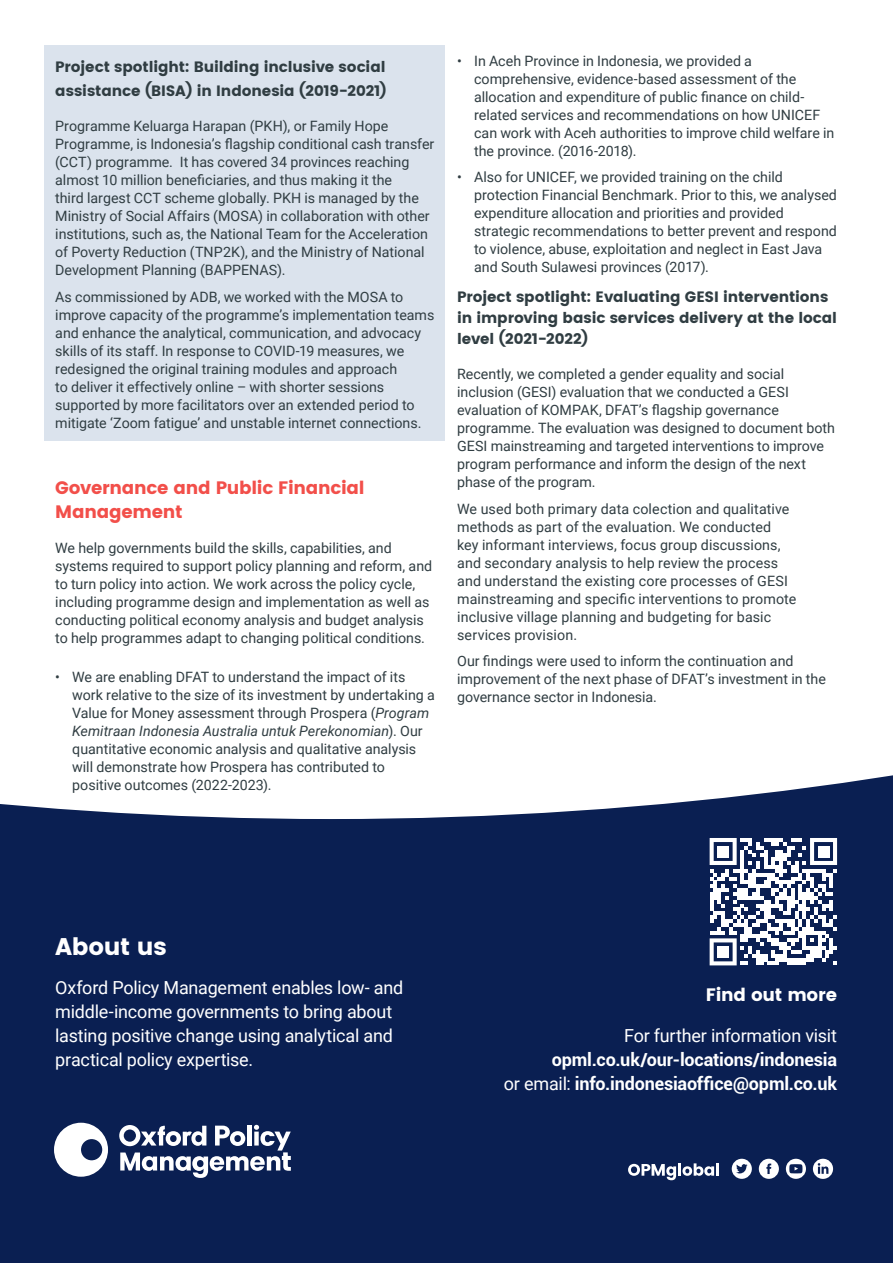
<style>
.page{position:relative;width:893px;height:1263px;background:#0a1f52}
.page>*{position:absolute;margin:0;border:0;box-sizing:border-box;transform-origin:0 0}
.t1{font:24px "Poppins";letter-spacing:-.015em;color:#fff}
.t2{font:18px/24px "Roboto";letter-spacing:-.015em;color:#fff}
.t3{font:700 18px/24px "Roboto";letter-spacing:-.01em;color:#fff;text-align:right}
.t4{font:18px/24px "Poppins";letter-spacing:-.015em;color:#f24f4a}
.t5{font:18px "Poppins";letter-spacing:-.015em;color:#fff}
.t6{font:15px/21px "Poppins";letter-spacing:-.005em;color:#303d42}
.t7{font:14.25px/18px "Roboto";color:#303d42}
.s1{font-style:italic}
.s2{font-weight:400}
</style>
<div class="page">
<div style="left:0;top:0;width:893px;height:819px;background:#fff"></div>
<div style="left:44px;top:46px;width:400px;height:395px;background:#dbe3ed"></div>
<svg style="left:119px;top:1125px;width:172px;height:53px"></svg>
<svg style="left:54px;top:1123px;width:54px;height:54px"></svg>
<svg style="left:786px;top:1159px;width:20px;height:20px"></svg>
<svg style="left:732px;top:1159px;width:20px;height:20px"></svg>
<svg style="left:759px;top:1159px;width:20px;height:20px"></svg>
<svg style="left:813px;top:1159px;width:20px;height:20px"></svg>
<svg style="left:628px;top:1163px;width:91px;height:17px"></svg>
<svg style="left:710px;top:838px;width:127px;height:127px"></svg>
<div style="left:717px;top:846px;width:12px;height:11px;background:#fff"></div>
<div style="left:818px;top:846px;width:11px;height:11px;background:#fff"></div>
<div style="left:717px;top:946px;width:12px;height:12px;background:#fff"></div>
<p class="t6" style="left:55px;top:55px;width:333px;line-height:24px">Project spotlight: Building inclusive social assistance (BISA) in Indonesia (2019-2021)</p>
<p class="t7" style="left:55px;top:116px;width:381px">Programme Keluarga Harapan (PKH), or Family Hope Programme, is Indonesia’s flagship conditional cash transfer (CCT) programme. It has covered 34 provinces reaching almost 10 million beneficiaries, and thus making it the<br>third largest CCT scheme globally. PKH is managed by the Ministry of Social Affairs (MOSA) in collaboration with other institutions, such as, the National Team for the Acceleration of Poverty Reduction (TNP2K), and the Ministry of National Development Planning (BAPPENAS).</p>
<p class="t7" style="left:55px;top:287px;width:381px">As commissioned by ADB, we worked with the MOSA to improve capacity of the programme’s implementation teams and enhance the analytical, communication, and advocacy skills of its staff. In response to COVID-19 measures, we redesigned the original training modules and approach<br>to deliver it effectively online – with shorter sessions supported by more facilitators over an extended period to mitigate ‘Zoom fatigue’ and unstable internet connections.</p>
<p class="t4" style="left:55px;top:476px;width:311px">Governance and Public Financial<br>Management</p>
<p class="t7" style="left:55px;top:538px;width:378px">We help governments build the skills, capabilities, and systems required to support policy planning and reform, and to turn policy into action. We work across the policy cycle, including programme design and implementation as well as conducting political economy analysis and budget analysis to help programmes adapt to changing political conditions.</p>
<p class="t7" style="left:72px;top:668px;width:364px;text-indent:-17px">• We are enabling DFAT to understand the impact of its work relative to the size of its investment by undertaking a Value for Money assessment through Prospera (<span class="s1">Program Kemitraan Indonesia Australia untuk Perekonomian</span>). Our quantitative economic analysis and qualitative analysis will demonstrate how Prospera has contributed to positive outcomes (2022-2023).</p>
<p class="t7" style="left:474px;top:51px;width:362px;text-indent:-17px">• In Aceh Province in Indonesia, we provided a comprehensive, evidence-based assessment of the allocation and expenditure of public finance on child&shy;related services and recommendations on how UNICEF can work with Aceh authorities to improve child welfare in the province. (2016-2018).</p>
<p class="t7" style="left:474px;top:168px;width:364px;text-indent:-17px">• Also for UNICEF, we provided training on the child protection Financial Benchmark. Prior to this, we analysed expenditure allocation and priorities and provided strategic recommendations to better prevent and respond to violence, abuse, exploitation and neglect in East Java and South Sulawesi provinces (2017).</p>
<p class="t6" style="left:457px;top:286px;width:381px">Project spotlight: Evaluating GESI interventions in improving basic services delivery at the local level (2021-2022)</p>
<p class="t7" style="left:457px;top:364px;width:379px">Recently, we completed a gender equality and social inclusion (GESI) evaluation that we conducted a GESI evaluation of KOMPAK, DFAT’s flagship governance programme. The evaluation was designed to document both GESI mainstreaming and targeted interventions to improve program performance and inform the design of the next phase of the program.</p>
<p class="t7" style="left:457px;top:499px;width:341px">We used both primary data colection and qualitative methods as part of the evaluation. We conducted<br>key informant interviews, focus group discussions, and secondary analysis to help review the process and understand the existing core processes of GESI mainstreaming and specific interventions to promote inclusive village planning and budgeting for basic services provision.</p>
<p class="t7" style="left:457px;top:651px;width:370px">Our findings were used to inform the continuation and improvement of the next phase of DFAT’s investment in the governance sector in Indonesia.</p>
<h1 class="t1" style="left:55px;top:932px;width:113px">About us</h1>
<p class="t2" style="left:55px;top:975px;width:350px">Oxford Policy Management enables low- and middle-income governments to bring about lasting positive change using analytical and practical policy expertise.</p>
<p class="t5" style="left:706px;top:984px;width:133px">Find out more</p>
<p class="t2" style="left:624px;top:1023px;width:215px">For further information visit</p>
<p class="t3" style="left:504px;top:1047px;width:335px">opml.co.uk/our-locations/indonesia<br><span class="s2">or email:</span> info.indonesiaoffice@opml.co.uk</p>
</div>
